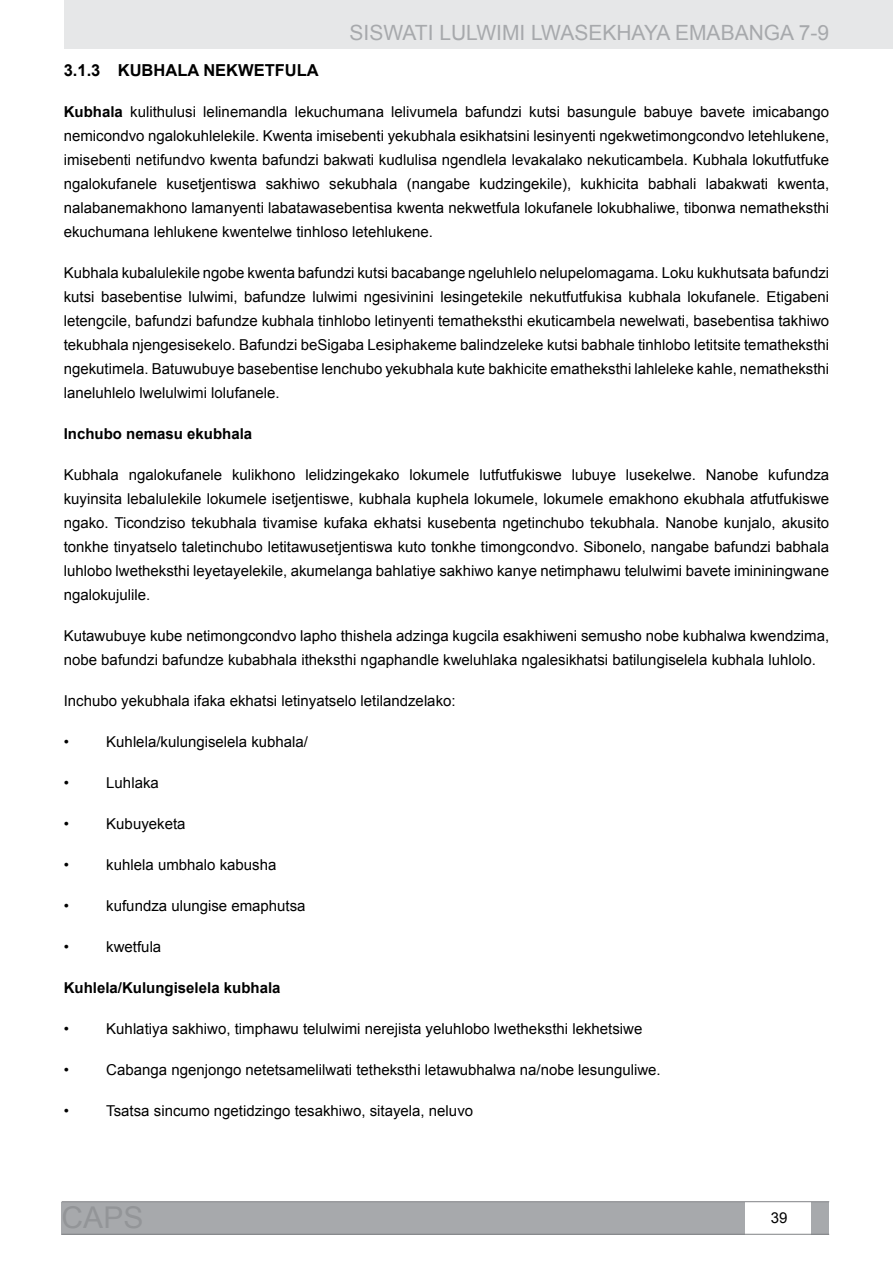
<style>
.page{position:relative;width:893px;height:1263px;background:#fff}
.page>*{position:absolute;margin:0;border:0;box-sizing:border-box;transform-origin:0 0}
.t1{font:21px "Arial";color:#a7a9ac}
.t2{font:700 16.5px "Arial";color:#000}
.t3{font:15px/24px "Arial";color:#000;text-align:justify}
.t4{font:700 15px "Arial";color:#000}
.s1{font-weight:700}
</style>
<div class="page">
<div style="left:64px;top:0;width:829px;height:49px;background:#e6e7e8"></div>
<div style="left:62px;top:1202px;width:683px;height:32px;background:#a7a9ac"></div>
<div style="left:812px;top:1202px;width:17px;height:32px;background:#a7a9ac"></div>
<hr style="left:62px;top:1234px;width:767px;height:1px;background:#808285">
<hr style="left:62px;top:1201px;width:767px;height:1px;background:#808285">
<h1 class="t1" style="left:350px;top:19px;width:481px">SISWATI LULWIMI LWASEKHAYA EMABANGA 7-9</h1>
<p class="t2" style="left:64px;top:59px;width:79px">3.1.3 Kubhala</p>
<p class="t2" style="left:203px;top:59px;width:48px">ne Kwetfula</p>
<p class="t3" style="left:64px;top:100px;width:767px"><span class="s1">Kubhala</span> kulithulusi lelinemandla lekuchumana lelivumela bafundzi kutsi basungule babuye bavete imicabango nemicondvo ngalokuhlelekile. Kwenta imisebenti yekubhala esikhatsini lesinyenti ngekwetimongcondvo letehlukene, imisebenti netifundvo kwenta bafundzi bakwati kudlulisa ngendlela levakalako nekuticambela. Kubhala lokutfutfuke ngalokufanele kusetjentiswa sakhiwo sekubhala (nangabe kudzingekile), kukhicita babhali labakwati kwenta, nalabanemakhono lamanyenti labatawasebentisa kwenta nekwetfula lokufanele lokubhaliwe, tibonwa nematheksthi ekuchumana lehlukene kwentelwe tinhloso letehlukene.</p>
<p class="t3" style="left:64px;top:261px;width:767px">Kubhala kubalulekile ngobe kwenta bafundzi kutsi bacabange ngeluhlelo nelupelomagama. Loku kukhutsata bafundzi kutsi basebentise lulwimi, bafundze lulwimi ngesivinini lesingetekile nekutfutfukisa kubhala lokufanele. Etigabeni letengcile, bafundzi bafundze kubhala tinhlobo letinyenti tematheksthi ekuticambela newelwati, basebentisa takhiwo tekubhala njengesisekelo. Bafundzi beSigaba Lesiphakeme balindzeleke kutsi babhale tinhlobo letitsite tematheksthi ngekutimela. Batuwubuye basebentise lenchubo yekubhala kute bakhicite ematheksthi lahleleke kahle, nematheksthi laneluhlelo lwelulwimi lolufanele.</p>
<p class="t4" style="left:64px;top:424px;width:190px">Inchubo nemasu ekubhala</p>
<p class="t3" style="left:64px;top:463px;width:767px">Kubhala ngalokufanele kulikhono lelidzingekako lokumele lutfutfukiswe lubuye lusekelwe. Nanobe kufundza kuyinsita lebalulekile lokumele isetjentiswe, kubhala kuphela lokumele, lokumele emakhono ekubhala atfutfukiswe ngako. Ticondziso tekubhala tivamise kufaka ekhatsi kusebenta ngetinchubo tekubhala. Nanobe kunjalo, akusito tonkhe tinyatselo taletinchubo letitawusetjentiswa kuto tonkhe timongcondvo. Sibonelo, nangabe bafundzi babhala luhlobo lwetheksthi leyetayelekile, akumelanga bahlatiye sakhiwo kanye netimphawu telulwimi bavete imininingwane ngalokujulile.</p>
<p class="t3" style="left:64px;top:624px;width:767px">Kutawubuye kube netimongcondvo lapho thishela adzinga kugcila esakhiweni semusho nobe kubhalwa kwendzima, nobe bafundzi bafundze kubabhala itheksthi ngaphandle kweluhlaka ngalesikhatsi batilungiselela kubhala luhlolo.</p>
<p class="t3" style="left:64px;top:689px;width:393px">Inchubo yekubhala ifaka ekhatsi letinyatselo letilandzelako:</p>
<p class="t3" style="left:64px;top:730px;width:7px">•</p>
<p class="t3" style="left:106px;top:730px;width:203px">Kuhlela/kulungiselela kubhala/</p>
<p class="t3" style="left:64px;top:771px;width:7px">•</p>
<p class="t3" style="left:106px;top:771px;width:54px">Luhlaka</p>
<p class="t3" style="left:64px;top:812px;width:7px">•</p>
<p class="t3" style="left:106px;top:812px;width:81px">Kubuyeketa</p>
<p class="t3" style="left:64px;top:853px;width:7px">•</p>
<p class="t3" style="left:106px;top:853px;width:172px">kuhlela umbhalo kabusha</p>
<p class="t3" style="left:64px;top:894px;width:7px">•</p>
<p class="t3" style="left:106px;top:894px;width:201px">kufundza ulungise emaphutsa</p>
<p class="t3" style="left:64px;top:935px;width:7px">•</p>
<p class="t3" style="left:106px;top:935px;width:57px">kwetfula</p>
<p class="t4" style="left:64px;top:978px;width:218px">Kuhlela/Kulungiselela kubhala</p>
<p class="t3" style="left:64px;top:1017px;width:7px">•</p>
<p class="t3" style="left:106px;top:1017px;width:538px">Kuhlatiya sakhiwo, timphawu telulwimi nerejista yeluhlobo lwetheksthi lekhetsiwe</p>
<p class="t3" style="left:64px;top:1058px;width:7px">•</p>
<p class="t3" style="left:106px;top:1058px;width:556px">Cabanga ngenjongo netetsamelilwati tetheksthi letawubhalwa na/nobe lesunguliwe.</p>
<p class="t3" style="left:64px;top:1099px;width:7px">•</p>
<p class="t3" style="left:106px;top:1099px;width:368px">Tsatsa sincumo ngetidzingo tesakhiwo, sitayela, neluvo</p>
<p class="t3" style="left:771px;top:1206px;width:18px">39</p>
</div>
